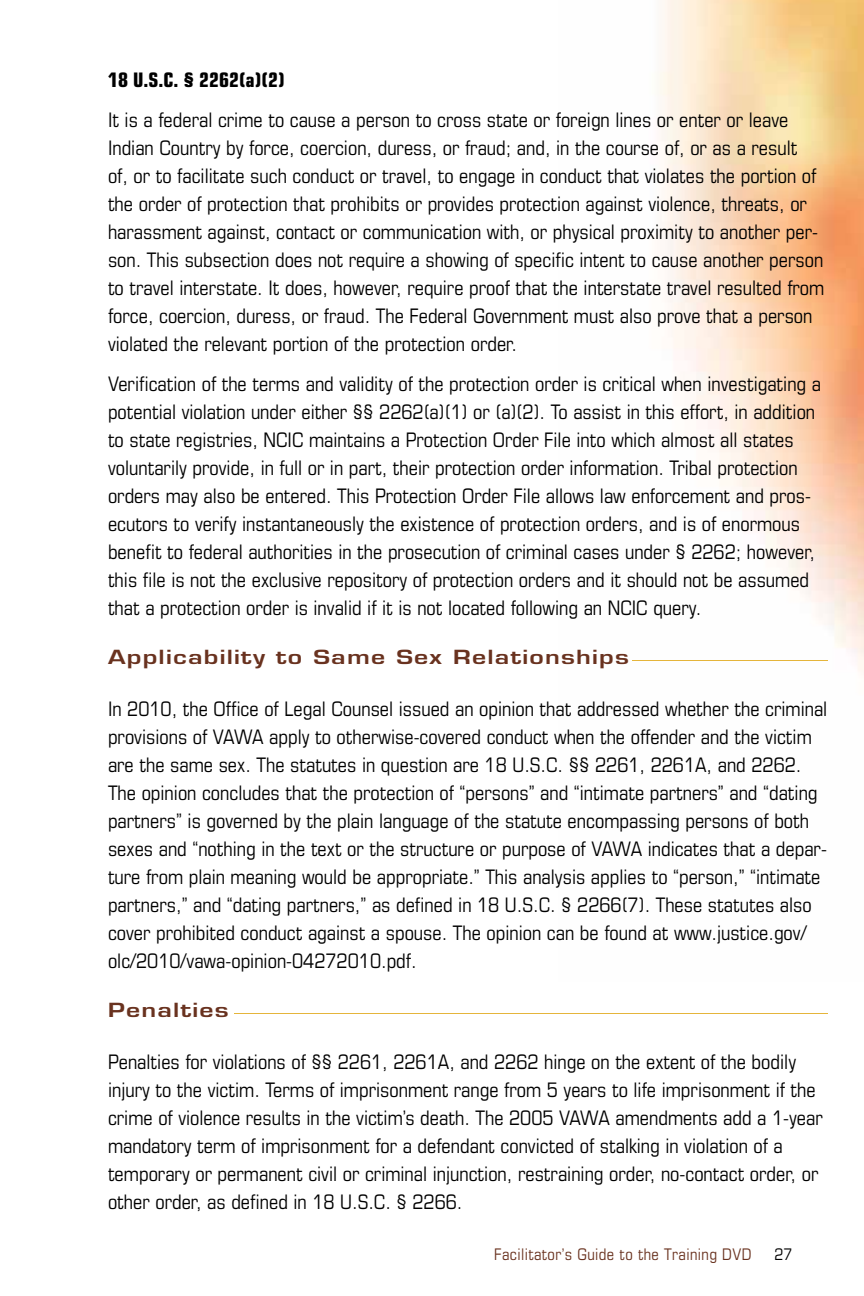
<style>
.page{position:relative;width:864px;height:1296px;background:#fff}
.page>*{position:absolute;margin:0;border:0;box-sizing:border-box;transform-origin:0 0}
.t1{font:condensed 20px/28px "Eurostile LT Std";color:#000}
.t2{font:700 condensed 20px "Eurostile LT Std";color:#000}
.t3{font:600 19px "Eurostile LT Std";letter-spacing:.05em;color:#69321f;scale:1.3 1}
.t4{font:condensed 16px "Eurostile LT Std";letter-spacing:.025em;color:#69321f}
.t5{font:condensed 16px "Eurostile LT Std";color:#000}
</style>
<div class="page">
<img style="left:658px;top:0;width:206px;height:673px">
<hr style="left:632px;top:660px;width:196px;height:1px;background:#e5b53b">
<hr style="left:234px;top:1013px;width:594px;height:1px;background:#e5b53b">
<h4 class="t2" style="left:108px;top:68px;width:178px">18 U.S.C. § 2262(a)(2)</h4>
<p class="t1" style="left:108px;top:106px;width:718px">It is a federal crime to cause a person to cross state or foreign lines or enter or leave Indian Country by force, coercion, duress, or fraud; and, in the course of, or as a result<br>of, or to facilitate such conduct or travel, to engage in conduct that violates the portion of the order of protection that prohibits or provides protection against violence, threats, or harassment against, contact or communication with, or physical proximity to another per&shy;son. This subsection does not require a showing of specific intent to cause another person to travel interstate. It does, however, require proof that the interstate travel resulted from force, coercion, duress, or fraud. The Federal Government must also prove that a person violated the relevant portion of the protection order.</p>
<p class="t1" style="left:108px;top:370px;width:715px">Verification of the terms and validity of the protection order is critical when investigating a potential violation under either §§ 2262(a)(1) or (a)(2). To assist in this effort, in addition to state registries, NCIC maintains a Protection Order File into which almost all states voluntarily provide, in full or in part, their protection order information. Tribal protection orders may also be entered. This Protection Order File allows law enforcement and pros&shy;ecutors to verify instantaneously the existence of protection orders, and is of enormous benefit to federal authorities in the prosecution of criminal cases under § 2262; however, this file is not the exclusive repository of protection orders and it should not be assumed that a protection order is invalid if it is not located following an NCIC query.</p>
<h3 class="t3" style="left:108px;top:645px;width:402px">applicability to Same Sex relationships</h3>
<p class="t1" style="left:108px;top:695px;width:721px">In 2010, the Office of Legal Counsel issued an opinion that addressed whether the criminal provisions of VAWA apply to otherwise-covered conduct when the offender and the victim are the same sex. The statutes in question are 18 U.S.C. §§ 2261, 2261A, and 2262.<br>The opinion concludes that the protection of “persons” and “intimate partners” and “dating partners” is governed by the plain language of the statute encompassing persons of both sexes and “nothing in the text or the structure or purpose of VAWA indicates that a depar&shy;ture from plain meaning would be appropriate.” This analysis applies to “person,” “intimate partners,” and “dating partners,” as defined in 18 U.S.C. § 2266(7). These statutes also cover prohibited conduct against a spouse. The opinion can be found at www.justice.gov/ olc/2010/vawa-opinion-04272010.pdf.</p>
<h3 class="t3" style="left:108px;top:998px;width:94px">penalties</h3>
<p class="t1" style="left:108px;top:1048px;width:716px">Penalties for violations of §§ 2261, 2261A, and 2262 hinge on the extent of the bodily injury to the victim. Terms of imprisonment range from 5 years to life imprisonment if the crime of violence results in the victim’s death. The 2005 VAWA amendments add a 1-year mandatory term of imprisonment for a defendant convicted of stalking in violation of a temporary or permanent civil or criminal injunction, restraining order, no-contact order, or other order, as defined in 18 U.S.C. § 2266.</p>
<p class="t4" style="left:494px;top:1245px;width:259px">Facilitator’s Guide to the Training DVD</p>
<p class="t5" style="left:775px;top:1245px;width:19px">27</p>
</div>
